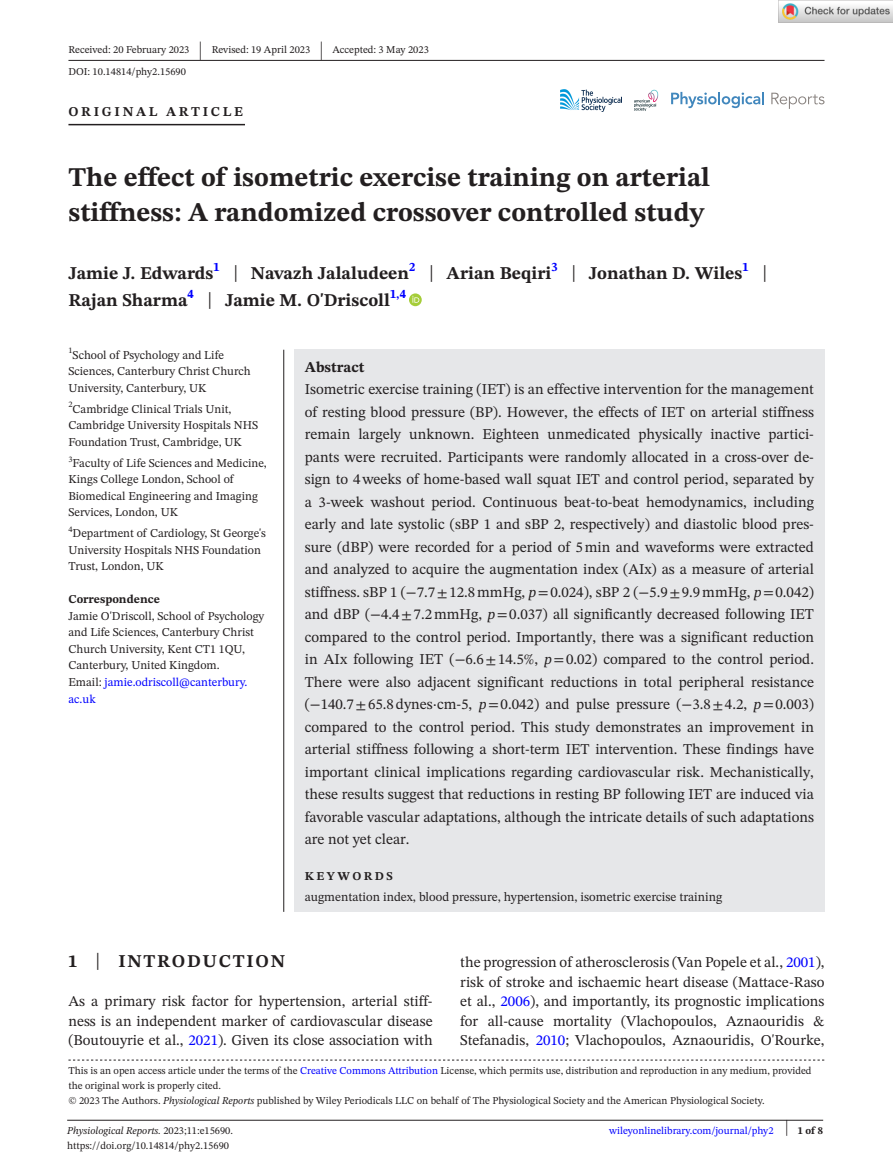
<style>
.page{position:relative;width:893px;height:1174px;background:#fff}
.page>*{position:absolute;margin:0;border:0;box-sizing:border-box;transform-origin:0 0}
.t1{font:700 27px/34.5px "STIX Two Text";color:#231f20}
.t2{font:25.65px "STIX Two Text";color:#231f20;scale:.49 1}
.t3{font:700 18px/27px "STIX Two Text";color:#231f20}
.t4{font:700 18px "STIX Two Text";letter-spacing:.1em;color:#231f20}
.t5{font:15px/22.5px "STIX Two Text";color:#231f20;text-align:justify}
.t6{font:700 15px "STIX Two Text";color:#231f20}
.t7{font:700 13.5px "STIX Two Text";letter-spacing:.2em;color:#231f20}
.t8{font:12.75px "STIX Two Text";color:#231f20}
.t9{font:12px/16.5px "STIX Two Text";color:#231f20}
.t10{font:700 12px "STIX Two Text";color:#231f20}
.t11{font:700 12px "STIX Two Text";letter-spacing:.2em;color:#231f20}
.t12{font:10.5px/15px "STIX Two Text";color:#231f20}
.t13{font:italic 10.5px "STIX Two Text";color:#231f20}
.t14{font:10.5px "STIX Two Text";color:#00f}
.t15{font:700 10.5px "STIX Two Text";color:#231f20}
.s1{font-weight:400;font-size:23.4px}
.s2{color:#00f}
.s3{font-family:"STIX"}
.s4{font-style:italic}
.s5{font-weight:400;font-size:23.7px}
.s6{font-style:normal}
.s7{font-weight:400;font-size:22.2px}
</style>
<div class="page">
<hr style="left:67px;top:1119px;width:756px;height:1px;background:#231f20">
<svg style="left:634px;top:90px;width:24px;height:21px"></svg>
<img style="left:560px;top:90px;width:62px;height:21px">
<svg style="left:671px;top:92px;width:93px;height:16px"></svg>
<svg style="left:771px;top:93px;width:53px;height:16px"></svg>
<hr style="left:68px;top:60px;width:756px;height:1px;background:#231f20">
<hr style="left:68px;top:124px;width:177px;height:1px;background:#231f20">
<svg style="left:409px;top:293px;width:13px;height:13px"></svg>
<svg style="left:412px;top:296px;width:7px;height:7px"></svg>
<svg style="left:68px;top:1059px;width:756px;height:1px"></svg>
<div style="left:294px;top:350px;width:530px;height:562px;background:#e6e7e9"></div>
<hr style="left:283px;top:350px;width:1px;height:562px;background:#231f20">
<img style="left:779px;top:0;width:114px;height:23px">
<p class="t12" style="left:68px;top:42px;width:123px">Received: 20 February 2023</p>
<h2 class="t2" style="left:199px;top:32px;width:8px">|</h2>
<p class="t12" style="left:212px;top:42px;width:100px">Revised: 19 April 2023</p>
<h2 class="t2" style="left:320px;top:32px;width:8px">|</h2>
<p class="t12" style="left:332px;top:42px;width:98px">Accepted: 3 May 2023</p>
<p class="t12" style="left:68px;top:64px;width:119px">DOI: 10.14814/phy2.15690</p>
<p class="t7" style="left:68px;top:101px;width:176px">ORIGINAL ARTICLE</p>
<h1 class="t1" style="left:68px;top:161px;width:643px">The effect of isometric exercise training on arterial stiffness: A randomized crossover controlled study</h1>
<p class="t3" style="left:68px;top:260px;width:700px">Jamie J. Edwards<sup>1</sup> <span class="s1">|</span> Navazh Jalaludeen<sup>2</sup> <span class="s1">|</span> Arian Beqiri<sup>3</sup> <span class="s1">|</span> Jonathan D. Wiles<sup>1</sup> <span class="s1">|<br></span>Rajan Sharma<sup>4</sup> <span class="s1">|</span> Jamie M. O'Driscoll<sup>1,4</sup></p>
<p class="t9" style="left:68px;top:346px;width:184px"><sup>1</sup>School of Psychology and Life<br>Sciences, Canterbury Christ Church<br>University, Canterbury, UK</p>
<p class="t9" style="left:68px;top:400px;width:191px"><sup>2</sup>Cambridge Clinical Trials Unit,<br>Cambridge University Hospitals NHS<br>Foundation Trust, Cambridge, UK</p>
<p class="t9" style="left:68px;top:454px;width:200px"><sup>3</sup>Faculty of Life Sciences and Medicine,<br>Kings College London, School of<br>Biomedical Engineering and Imaging<br>Services, London, UK</p>
<p class="t9" style="left:68px;top:525px;width:199px"><sup>4</sup>Department of Cardiology, St George's<br>University Hospitals NHS Foundation<br>Trust, London, UK</p>
<p class="t10" style="left:68px;top:591px;width:93px">Correspondence</p>
<p class="t9" style="left:68px;top:607px;width:197px">Jamie O'Driscoll, School of Psychology and Life Sciences, Canterbury Christ<br>Church University, Kent CT1 1QU,<br>Canterbury, United Kingdom.<br>Email: <span class="s2">jamie.odriscoll@canterbury. ac.uk</span></p>
<p class="t6" style="left:305px;top:356px;width:61px">Abstract</p>
<p class="t5" style="left:305px;top:378px;width:511px">Isometric exercise training (IET) is an effective intervention for the management of resting blood pressure (BP). However, the effects of IET on arterial stiffness remain largely unknown. Eighteen unmedicated physically inactive partici&shy;pants were recruited. Participants were randomly allocated in a cross-over de&shy;sign to 4weeks of home-based wall squat IET and control period, separated by a 3-week washout period. Continuous beat-to-beat hemodynamics, including early and late systolic (sBP 1 and sBP 2, respectively) and diastolic blood pres&shy;sure (dBP) were recorded for a period of 5min and waveforms were extracted and analyzed to acquire the augmentation index (AIx) as a measure of arterial stiffness. sBP 1 (−7.7<span class="s3">±</span>12.8mmHg, <span class="s4">p</span><span class="s3">=</span>0.024), sBP 2 (−5.9<span class="s3">±</span>9.9mmHg, <span class="s4">p</span><span class="s3">=</span>0.042) and dBP (−4.4<span class="s3">±</span>7.2mmHg, <span class="s4">p</span><span class="s3">=</span>0.037) all significantly decreased following IET compared to the control period. Importantly, there was a significant reduction in AIx following IET (−6.6<span class="s3">±</span>14.5%, <span class="s4">p</span><span class="s3">=</span>0.02) compared to the control period.<br>There were also adjacent significant reductions in total peripheral resistance (−140.7<span class="s3">±</span>65.8dynes·cm-5, <span class="s4">p</span><span class="s3">=</span>0.042) and pulse pressure (−3.8<span class="s3">±</span>4.2, <span class="s4">p</span><span class="s3">=</span>0.003) compared to the control period. This study demonstrates an improvement in arterial stiffness following a short-term IET intervention. These findings have important clinical implications regarding cardiovascular risk. Mechanistically, these results suggest that reductions in resting BP following IET are induced via favorable vascular adaptations, although the intricate details of such adaptations are not yet clear.</p>
<p class="t11" style="left:305px;top:867px;width:90px">KEYWORDS</p>
<p class="t8" style="left:305px;top:888px;width:419px">augmentation index, blood pressure, hypertension, isometric exercise training</p>
<p class="t4" style="left:68px;top:948px;width:218px">1 <span class="s5">|</span> INTRODUCTION</p>
<p class="t5" style="left:68px;top:991px;width:366px;line-height:19.5px">As a primary risk factor for hypertension, arterial stiff&shy;ness is an independent marker of cardiovascular disease (Boutouyrie et al., <span class="s2">2021</span>). Given its close association with</p>
<p class="t5" style="left:460px;top:952px;width:366px;line-height:19.5px">the progression of atherosclerosis (Van Popele et al., <span class="s2">2001</span>), risk of stroke and ischaemic heart disease (Mattace-Raso et al., <span class="s2">2006</span>), and importantly, its prognostic implications for all-cause mortality (Vlachopoulos, Aznaouridis &amp; Stefanadis, <span class="s2">2010</span>; Vlachopoulos, Aznaouridis, O'Rourke,</p>
<p class="t12" style="left:68px;top:1063px;width:745px">This is an open access article under the terms of the <span class="s2">Creative Commons Attribution</span> License, which permits use, distribution and reproduction in any medium, provided the original work is properly cited.<br>© 2023 The Authors. <span class="s4">Physiological Reports</span> published by Wiley Periodicals LLC on behalf of The Physiological Society and the American Physiological Society.</p>
<p class="t13" style="left:67px;top:1123px;width:167px">Physiological Reports. <span class="s6">2023;11:e15690.</span></p>
<p class="t15" style="left:785px;top:1123px;width:39px"><span class="s7">|</span> 1 of 8</p>
<p class="t12" style="left:67px;top:1138px;width:163px">https://doi.org/10.14814/phy2.15690</p>
<p class="t14" style="left:609px;top:1123px;width:166px">wileyonlinelibrary.com/journal/phy2</p>
</div>
